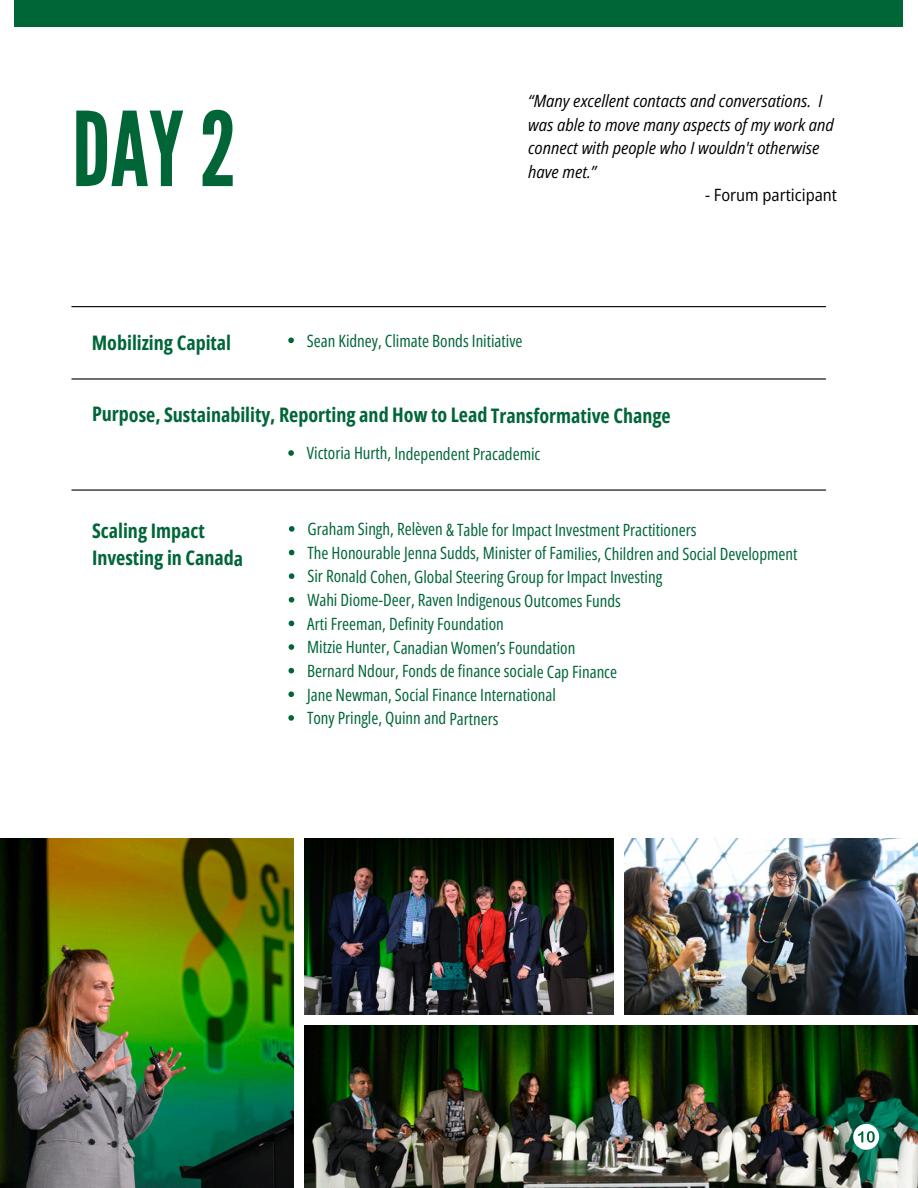
<style>
.page{position:relative;width:918px;height:1188px;background:#fff}
.page>*{position:absolute;margin:0;border:0;box-sizing:border-box;transform-origin:0 0}
.t1{font:102.75px "League Gothic";color:#006638}
.t2{font:700 20.1px/27px "Open Sans Condensed";letter-spacing:-.005em;color:#006638}
.t3{font:16.95px "Open Sans Condensed";letter-spacing:-.005em;color:#006638}
.t4{font:italic semi-condensed 16.95px/23.7px "Open Sans";color:#000}
.t5{font:semi-condensed 16.95px "Open Sans";color:#000}
</style>
<div class="page">
<img style="left:0;top:839px;width:294px;height:349px">
<img style="left:305px;top:839px;width:308px;height:175px">
<img style="left:305px;top:1025px;width:613px;height:163px">
<img style="left:624px;top:839px;width:294px;height:175px">
<div style="left:15px;top:0;width:888px;height:27px;background:#006638"></div>
<svg style="left:288px;top:338px;width:6px;height:5px"></svg>
<hr style="left:72px;top:378px;width:754px;height:2px;background:#000">
<svg style="left:288px;top:450px;width:6px;height:6px"></svg>
<hr style="left:72px;top:489px;width:754px;height:2px;background:#000">
<hr style="left:72px;top:306px;width:754px;height:1px;background:#000">
<svg style="left:289px;top:526px;width:6px;height:6px"></svg>
<svg style="left:289px;top:550px;width:5px;height:5px"></svg>
<svg style="left:289px;top:573px;width:5px;height:6px"></svg>
<svg style="left:289px;top:597px;width:5px;height:6px"></svg>
<svg style="left:289px;top:621px;width:5px;height:5px"></svg>
<svg style="left:289px;top:644px;width:5px;height:6px"></svg>
<svg style="left:288px;top:668px;width:6px;height:5px"></svg>
<svg style="left:288px;top:691px;width:6px;height:6px"></svg>
<svg style="left:288px;top:715px;width:6px;height:6px"></svg>
<div style="left:853px;top:1124px;width:26px;height:26px;background:#fff;border-radius:50%"></div>
<svg style="left:858px;top:1131px;width:17px;height:12px"></svg>
<h1 class="t1" style="left:72px;top:90px;width:166px">DAY2</h1>
<p class="t4" style="left:528px;top:89px;width:307px">“Many excellent contacts and conversations. I was able to move many aspects of my work and connect with people who I wouldn't otherwise have met.”</p>
<p class="t5" style="left:705px;top:183px;width:134px">- Forum participant</p>
<p class="t2" style="left:92px;top:328px;width:141px">Mobilizing Capital</p>
<p class="t3" style="left:307px;top:329px;width:217px">Sean Kidney, Climate Bonds Initiative</p>
<p class="t2" style="left:92px;top:401px;width:580px">Purpose, Sustainability, Reporting and How to Lead Transformative Change</p>
<h2 class="t3" style="left:307px;top:441px;width:235px">Victoria Hurth, Independent Pracademic</h2>
<p class="t2" style="left:92px;top:517px;width:153px">Scaling Impact<br>Investing in Canada</p>
<p class="t3" style="left:308px;top:518px;width:390px">Graham Singh, Relèven &amp; Table for Impact Investment Practitioners</p>
<h2 class="t3" style="left:308px;top:541px;width:492px">The Honourable Jenna Sudds, Minister of Families, Children and Social Development</h2>
<p class="t3" style="left:307px;top:565px;width:356px">Sir Ronald Cohen, Global Steering Group for Impact Investing</p>
<p class="t3" style="left:307px;top:588px;width:315px">Wahi Diome-Deer, Raven Indigenous Outcomes Funds</p>
<h2 class="t3" style="left:307px;top:612px;width:198px">Arti Freeman, Definity Foundation</h2>
<p class="t3" style="left:307px;top:636px;width:270px">Mitzie Hunter, Canadian Women’s Foundation</p>
<p class="t3" style="left:307px;top:659px;width:312px">Bernard Ndour, Fonds de finance sociale Cap Finance</p>
<p class="t3" style="left:307px;top:683px;width:250px">Jane Newman, Social Finance International</p>
<p class="t3" style="left:307px;top:706px;width:193px">Tony Pringle, Quinn and Partners</p>
</div>
